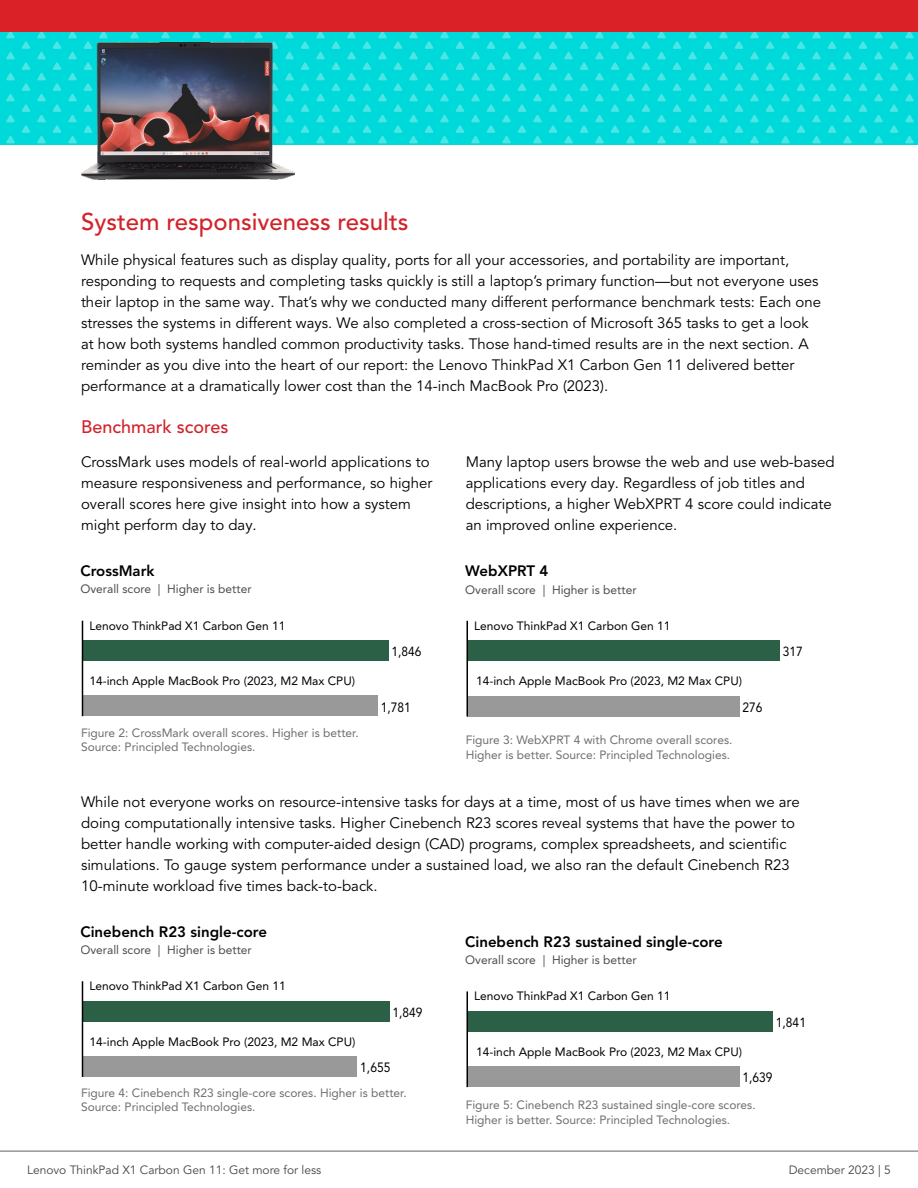
<style>
.page{position:relative;width:918px;height:1188px;background:#fff}
.page>*{position:absolute;margin:0;border:0;box-sizing:border-box;transform-origin:0 0}
.t1{font:500 24px "Avenir LT Pro";color:#d2232a}
.t2{font:500 18px "Avenir LT Pro";color:#d2232a}
.t3{font:15px/21px "Avenir LT Pro";color:#000}
.t4{font:800 15px "Avenir LT Pro";color:#000}
.t5{font:13.5px "Avenir LT Pro";color:#000;scale:.89 1}
.t6{font:13.2px "Avenir LT Pro";color:#000;scale:.91 1}
.t7{font:12px/14.4px "Avenir LT Pro";color:#6d6e71}
.t8{font:12px "Avenir LT Pro";color:#000}
.t9{font:12px "Avenir LT Pro";color:#4d4d4d}
.t10{font:12px "Avenir LT Pro";color:#464547}
</style>
<div class="page">
<svg style="left:0;top:32px;width:918px;height:113px;background:#09dadb"></svg>
<div style="left:83px;top:640px;width:306px;height:21px;background:#2b6047"></div>
<div style="left:82px;top:696px;width:296px;height:20px;background:#999"></div>
<hr style="left:82px;top:621px;width:1px;height:95px;background:#000">
<div style="left:467px;top:640px;width:313px;height:21px;background:#2b6047"></div>
<div style="left:467px;top:696px;width:272px;height:20px;background:#999"></div>
<hr style="left:467px;top:621px;width:1px;height:95px;background:#000">
<div style="left:83px;top:1001px;width:307px;height:20px;background:#2b6047"></div>
<div style="left:83px;top:1056px;width:274px;height:21px;background:#999"></div>
<hr style="left:82px;top:981px;width:1px;height:96px;background:#000">
<div style="left:467px;top:1011px;width:306px;height:21px;background:#2b6047"></div>
<div style="left:467px;top:1066px;width:272px;height:21px;background:#999"></div>
<hr style="left:467px;top:991px;width:1px;height:96px;background:#000">
<img style="left:81px;top:43px;width:214px;height:136px">
<hr style="left:0;top:1151px;width:918px;height:1px;background:#616264">
<div style="left:0;top:0;width:918px;height:32px;background:#da2128"></div>
<h1 class="t1" style="left:81px;top:208px;width:329px">System responsiveness results</h1>
<p class="t3" style="left:81px;top:250px;width:742px">While physical features such as display quality, ports for all your accessories, and portability are important, responding to requests and completing tasks quickly is still a laptop’s primary function—but not everyone uses their laptop in the same way. That’s why we conducted many different performance benchmark tests: Each one stresses the systems in different ways. We also completed a cross-section of Microsoft 365 tasks to get a look at how both systems handled common productivity tasks. Those hand-timed results are in the next section. A reminder as you dive into the heart of our report: the Lenovo ThinkPad X1 Carbon Gen 11 delivered better performance at a dramatically lower cost than the 14-inch MacBook Pro (2023).</p>
<p class="t2" style="left:81px;top:416px;width:149px">Benchmark scores</p>
<p class="t3" style="left:81px;top:452px;width:353px">CrossMark uses models of real-world applications to measure responsiveness and performance, so higher overall scores here give insight into how a system might perform day to day.</p>
<p class="t4" style="left:80px;top:562px;width:76px">CrossMark</p>
<p class="t9" style="left:80px;top:582px;width:173px">Overall score | Higher is better</p>
<p class="t8" style="left:89px;top:618px;width:198px">Lenovo ThinkPad X1 Carbon Gen 11</p>
<p class="t3" style="left:466px;top:452px;width:370px">Many laptop users browse the web and use web-based applications every day. Regardless of job titles and descriptions, a higher WebXPRT 4 score could indicate an improved online experience.</p>
<p class="t4" style="left:465px;top:562px;width:85px">WebXPRT 4</p>
<p class="t9" style="left:465px;top:582px;width:173px">Overall score | Higher is better</p>
<p class="t8" style="left:474px;top:618px;width:198px">Lenovo ThinkPad X1 Carbon Gen 11</p>
<p class="t8" style="left:89px;top:673px;width:267px">14-inch Apple MacBook Pro (2023, M2 Max CPU)</p>
<p class="t6" style="left:392px;top:643px;width:34px">1,846</p>
<p class="t5" style="left:381px;top:699px;width:35px">1,781</p>
<p class="t8" style="left:476px;top:674px;width:268px">14-inch Apple MacBook Pro (2023, M2 Max CPU)</p>
<p class="t5" style="left:742px;top:699px;width:24px">276</p>
<p class="t6" style="left:783px;top:644px;width:24px">317</p>
<p class="t7" style="left:81px;top:725px;width:279px">Figure 2: CrossMark overall scores. Higher is better.<br>Source: Principled Technologies.</p>
<p class="t7" style="left:466px;top:733px;width:268px">Figure 3: WebXPRT 4 with Chrome overall scores.<br>Higher is better. Source: Principled Technologies.</p>
<p class="t3" style="left:81px;top:791px;width:720px">While not everyone works on resource-intensive tasks for days at a time, most of us have times when we are doing computationally intensive tasks. Higher Cinebench R23 scores reveal systems that have the power to better handle working with computer-aided design (CAD) programs, complex spreadsheets, and scientific simulations. To gauge system performance under a sustained load, we also ran the default Cinebench R23<br>10-minute workload five times back-to-back.</p>
<p class="t4" style="left:80px;top:922px;width:188px">Cinebench R23 single-core</p>
<p class="t9" style="left:80px;top:942px;width:173px">Overall score | Higher is better</p>
<p class="t8" style="left:89px;top:979px;width:198px">Lenovo ThinkPad X1 Carbon Gen 11</p>
<p class="t4" style="left:465px;top:933px;width:259px">Cinebench R23 sustained single-core</p>
<p class="t9" style="left:465px;top:953px;width:173px">Overall score | Higher is better</p>
<p class="t8" style="left:474px;top:989px;width:198px">Lenovo ThinkPad X1 Carbon Gen 11</p>
<p class="t8" style="left:89px;top:1034px;width:268px">14-inch Apple MacBook Pro (2023, M2 Max CPU)</p>
<p class="t6" style="left:393px;top:1004px;width:35px">1,849</p>
<p class="t5" style="left:360px;top:1059px;width:35px">1,655</p>
<p class="t7" style="left:81px;top:1086px;width:327px">Figure 4: Cinebench R23 single-core scores. Higher is better.<br>Source: Principled Technologies.</p>
<p class="t8" style="left:476px;top:1044px;width:268px">14-inch Apple MacBook Pro (2023, M2 Max CPU)</p>
<p class="t6" style="left:776px;top:1014px;width:35px">1,841</p>
<p class="t5" style="left:742px;top:1069px;width:35px">1,639</p>
<p class="t7" style="left:466px;top:1098px;width:291px">Figure 5: Cinebench R23 sustained single-core scores.<br>Higher is better. Source: Principled Technologies.</p>
<p class="t10" style="left:27px;top:1163px;width:296px">Lenovo ThinkPad X1 Carbon Gen 11: Get more for less</p>
<p class="t10" style="left:789px;top:1163px;width:104px">December 2023 | 5</p>
</div>
